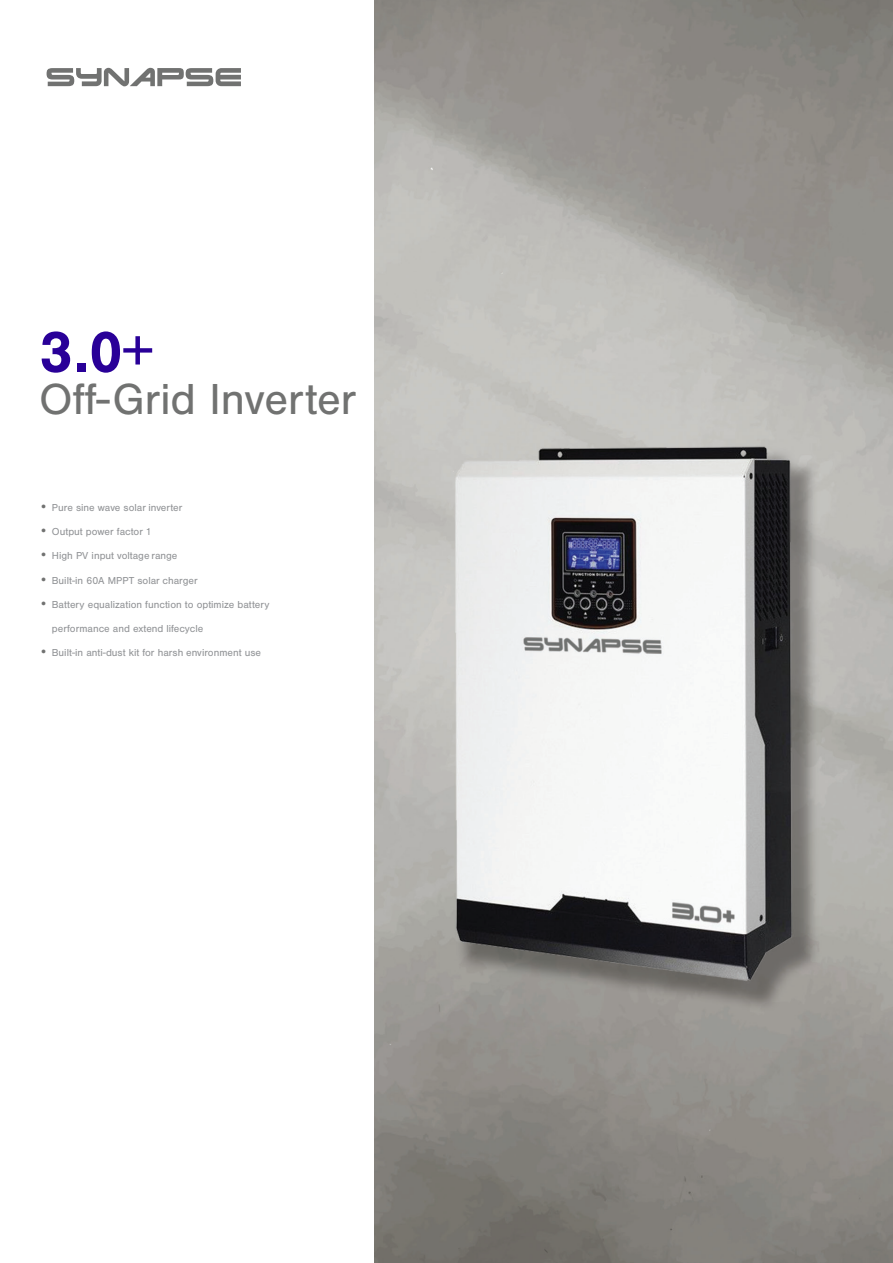
<style>
.page{position:relative;width:893px;height:1263px;background:#fff}
.page>*{position:absolute;margin:0;border:0;box-sizing:border-box;transform-origin:0 0}
.t1{font:700 60px "Nimbus San";color:#290098}
.t2{font:45px "Nimbus San";color:#717271}
.t3{font:10.5px "Nimbus San";color:#939598}
.s1{font-weight:300;font-size:13.5px;color:#717271}
</style>
<div class="page">
<svg style="left:47px;top:68px;width:194px;height:18px"></svg>
<img style="left:374px;top:0;width:519px;height:1263px">
<p class="t1" style="left:39px;top:318px;width:115px">3.0+</p>
<p class="t2" style="left:39px;top:375px;width:319px">Off-Grid Inverter</p>
<p class="t3" style="left:39px;top:502px;width:145px"><span class="s1">•</span> Pure sine wave solar inverter</p>
<p class="t3" style="left:39px;top:526px;width:114px"><span class="s1">•</span> Output power factor 1</p>
<p class="t3" style="left:39px;top:550px;width:140px"><span class="s1">•</span> High PV input voltage range</p>
<p class="t3" style="left:39px;top:575px;width:160px"><span class="s1">•</span> Built-in 60A MPPT solar charger</p>
<p class="t3" style="left:39px;top:599px;width:232px"><span class="s1">•</span> Battery equalization function to optimize battery</p>
<p class="t3" style="left:52px;top:623px;width:153px">performance and extend lifecycle</p>
<p class="t3" style="left:39px;top:647px;width:223px"><span class="s1">•</span> Built-in anti-dust kit for harsh environment use</p>
</div>
